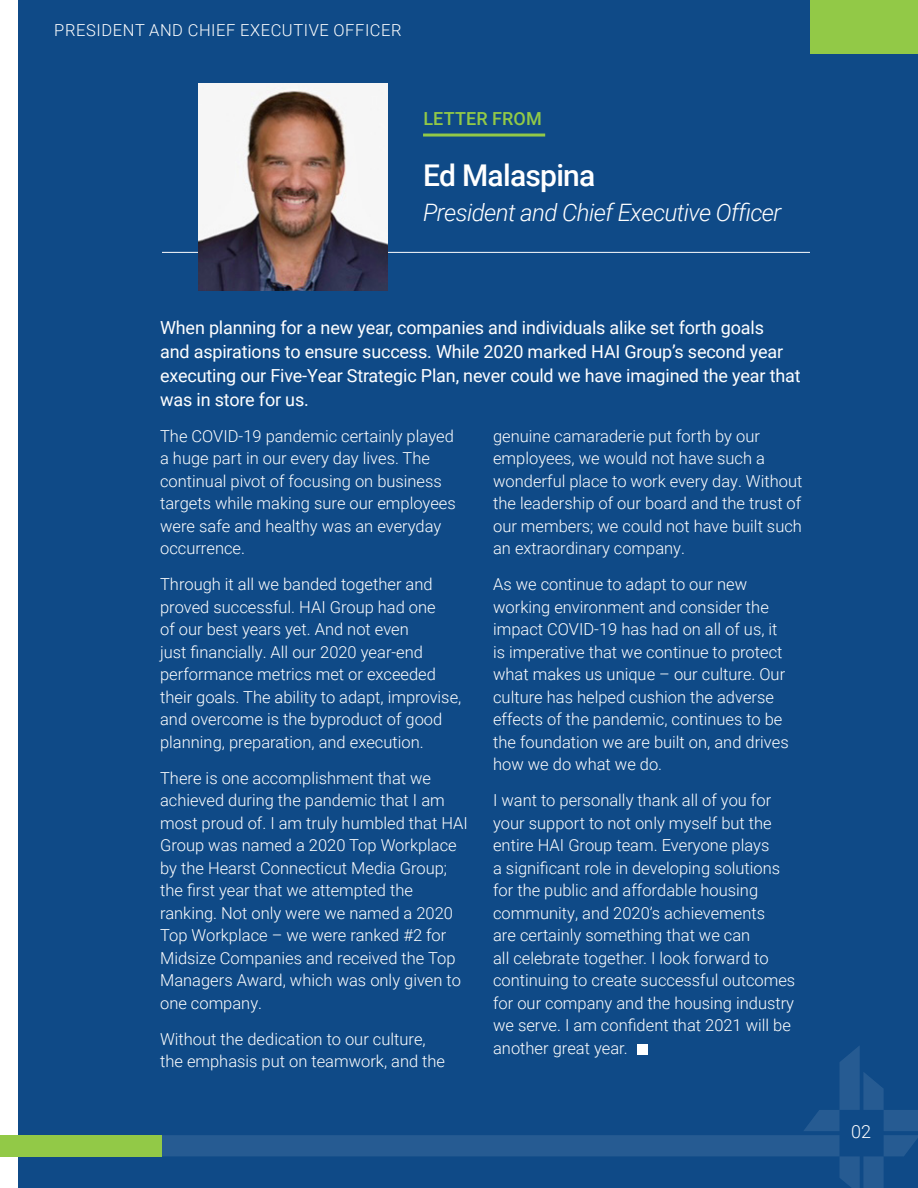
<style>
.page{position:relative;width:918px;height:1188px;background:#fff}
.page>*{position:absolute;margin:0;border:0;box-sizing:border-box;transform-origin:0 0}
.t1{font:500 30px "Roboto";letter-spacing:-.025em;color:#fff}
.t2{font:italic 300 24px "Roboto";letter-spacing:-.025em;color:#fff}
.t3{font:18px/24px "Roboto";letter-spacing:-.01em;color:#fff}
.t4{font:500 18px "Roboto";letter-spacing:.01em;color:#92c947}
.t5{font:300 18px "Roboto";color:#fff}
.t6{font:300 16.5px/22.5px "Roboto";color:#fff}
.t7{font:300 16.5px "Roboto";letter-spacing:.035em;color:#fff}
</style>
<div class="page">
<div style="left:18px;top:0;width:900px;height:1188px;background:#0f4a87"></div>
<svg style="left:162px;top:1045px;width:756px;height:143px"></svg>
<div style="left:0;top:1135px;width:162px;height:22px;background:#92c947"></div>
<div style="left:637px;top:1044px;width:10px;height:10px;background:#fff"></div>
<div style="left:810px;top:0;width:108px;height:54px;background:#92c947"></div>
<hr style="left:162px;top:252px;width:648px;height:1px;background:#fff">
<hr style="left:423px;top:134px;width:122px;height:3px;background:#92c947">
<img style="left:198px;top:84px;width:189px;height:206px">
<p class="t7" style="left:54px;top:18px;width:349px">PRESIDENT AND CHIEF EXECUTIVE OFFICER</p>
<p class="t4" style="left:423px;top:106px;width:120px">LETTER FROM</p>
<p class="t1" style="left:423px;top:154px;width:174px">Ed Malaspina</p>
<p class="t2" style="left:423px;top:196px;width:360px">President and Chief Executive Officer</p>
<p class="t3" style="left:160px;top:314px;width:642px">When planning for a new year, companies and individuals alike set forth goals<br>and aspirations to ensure success. While 2020 marked HAI Group’s second year executing our Five-Year Strategic Plan, never could we have imagined the year that was in store for us.</p>
<p class="t6" style="left:160px;top:424px;width:297px">The COVID-19 pandemic certainly played a huge part in our every day lives. The continual pivot of focusing on business targets while making sure our employees were safe and healthy was an everyday occurrence.</p>
<p class="t6" style="left:160px;top:572px;width:303px">Through it all we banded together and proved successful. HAI Group had one<br>of our best years yet. And not even<br>just financially. All our 2020 year-end performance metrics met or exceeded their goals. The ability to adapt, improvise, and overcome is the byproduct of good planning, preparation, and execution.</p>
<p class="t6" style="left:160px;top:766px;width:309px">There is one accomplishment that we achieved during the pandemic that I am most proud of. I am truly humbled that HAI Group was named a 2020 Top Workplace by the Hearst Connecticut Media Group; the first year that we attempted the ranking. Not only were we named a 2020<br>Top Workplace – we were ranked #2 for Midsize Companies and received the Top Managers Award, which was only given to one company.</p>
<p class="t6" style="left:160px;top:1027px;width:287px">Without the dedication to our culture, the emphasis put on teamwork, and the</p>
<p class="t6" style="left:493px;top:424px;width:311px">genuine camaraderie put forth by our employees, we would not have such a wonderful place to work every day. Without the leadership of our board and the trust of our members; we could not have built such an extraordinary company.</p>
<p class="t6" style="left:493px;top:572px;width:297px">As we continue to adapt to our new working environment and consider the impact COVID-19 has had on all of us, it is imperative that we continue to protect what makes us unique – our culture. Our culture has helped cushion the adverse effects of the pandemic, continues to be the foundation we are built on, and drives how we do what we do.</p>
<p class="t6" style="left:493px;top:788px;width:304px">I want to personally thank all of you for your support to not only myself but the entire HAI Group team. Everyone plays<br>a significant role in developing solutions for the public and affordable housing community, and 2020’s achievements<br>are certainly something that we can<br>all celebrate together. I look forward to continuing to create successful outcomes for our company and the housing industry we serve. I am confident that 2021 will be another great year.</p>
<p class="t5" style="left:851px;top:1119px;width:21px">02</p>
</div>
